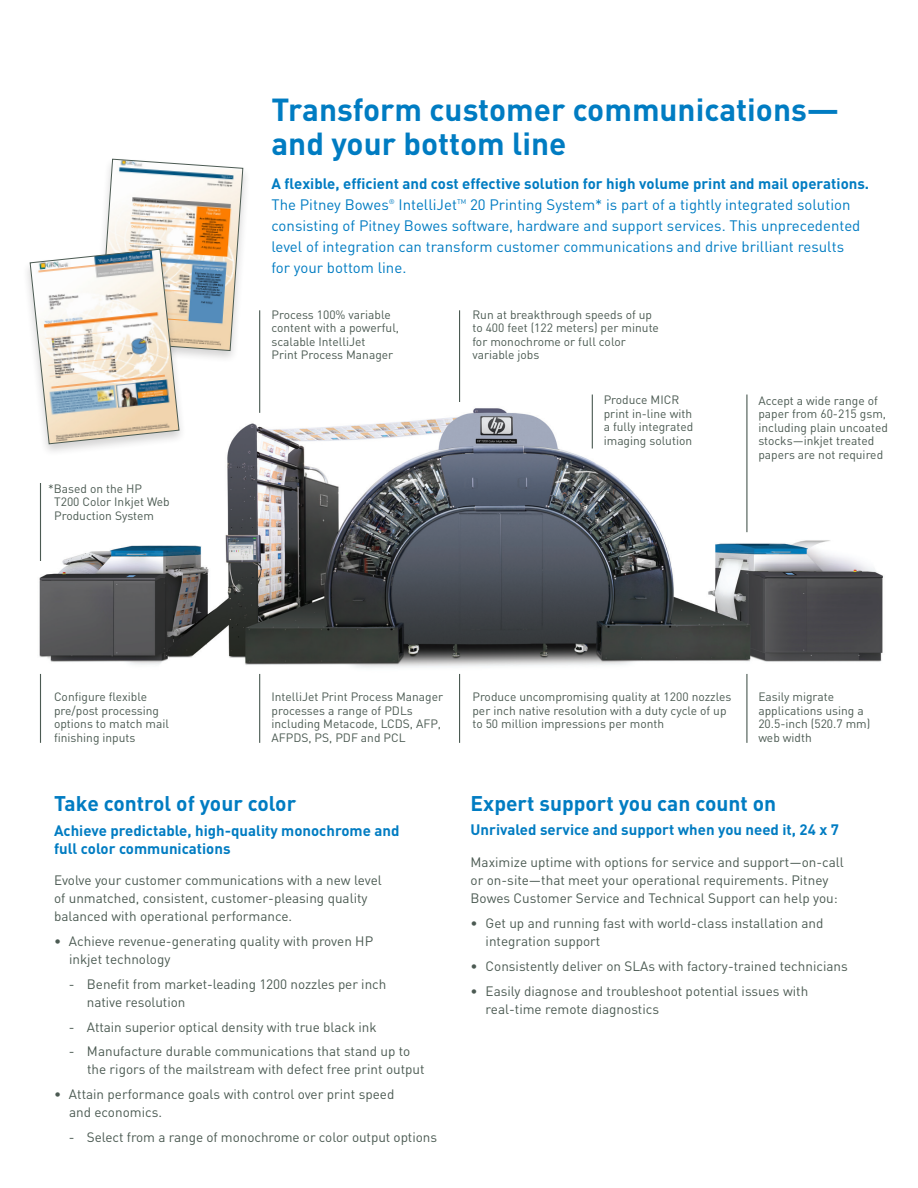
<style>
.page{position:relative;width:918px;height:1188px;background:#fff}
.page>*{position:absolute;margin:0;border:0;box-sizing:border-box;transform-origin:0 0}
.Intro_Copy_Headline{font:700 31.5px/34.5px "DIN";color:#007cc2}
.Body_Copy_Headline{font:700 21px "DIN";color:#007cc2}
.Callout{font:15px/21px "DIN";color:#007cc2}
.Callout-2{font:700 15px/18px "DIN";color:#007cc2}
.Body_Copy_Headline-2{font:700 15px "DIN";color:#007cc2}
.t1{font:13.5px/18px "DIN";color:#4b5a52}
.Callout-3{font:12px/13.5px "DIN";color:#4b5a52}
.Callout-4{font:6.75px "DIN";color:#007cc2}
.s1{font-weight:400}
</style>
<div class="page">
<img style="left:39px;top:392px;width:844px;height:289px">
<div style="left:22px;top:247px;width:165px;height:210px;background:#231f20;opacity:.2"></div>
<svg style="left:30px;top:159px;width:213px;height:285px"></svg>
<hr style="left:459px;top:674px;width:1px;height:69px;background:#4b5a52">
<hr style="left:259px;top:674px;width:1px;height:69px;background:#4b5a52">
<hr style="left:40px;top:674px;width:1px;height:69px;background:#4b5a52">
<hr style="left:40px;top:483px;width:1px;height:78px;background:#4b5a52">
<hr style="left:746px;top:674px;width:1px;height:69px;background:#4b5a52">
<hr style="left:746px;top:395px;width:1px;height:137px;background:#4b5a52">
<hr style="left:592px;top:395px;width:1px;height:54px;background:#4b5a52">
<hr style="left:259px;top:310px;width:1px;height:103px;background:#4b5a52">
<hr style="left:459px;top:310px;width:1px;height:92px;background:#4b5a52">
<p class="Intro_Copy_Headline" style="left:272px;top:91px;width:569px">Transform customer communications— and your bottom line</p>
<p class="Callout-2" style="left:272px;top:173px;width:599px;line-height:21px">A flexible, efficient and cost effective solution for high volume print and mail operations.<br><span class="s1">The Pitney Bowes</span></p>
<p class="Callout-4" style="left:389px;top:198px;width:7px">®</p>
<p class="Callout" style="left:398px;top:194px;width:60px">IntelliJet</p>
<p class="Callout-4" style="left:457px;top:198px;width:11px">TM</p>
<p class="Callout" style="left:272px;top:194px;width:590px;text-indent:199px">20 Printing System* is part of a tightly integrated solution consisting of Pitney Bowes software, hardware and support services. This unprecedented level of integration can transform customer communications and drive brilliant results for your bottom line.</p>
<p class="Callout-3" style="left:54px;top:481px;width:117px;text-indent:-6px">*Based on the HP<br>T200 Color Inkjet Web<br>Production System</p>
<p class="Callout-3" style="left:54px;top:690px;width:117px">Configure flexible pre/post processing options to match mail finishing inputs</p>
<p class="Callout-3" style="left:272px;top:308px;width:129px">Process 100% variable content with a powerful, scalable IntelliJet<br>Print Process Manager</p>
<p class="Callout-3" style="left:472px;top:308px;width:188px">Run at breakthrough speeds of up to 400 feet (122 meters) per minute for monochrome or full color variable jobs</p>
<p class="Callout-3" style="left:604px;top:393px;width:91px">Produce MICR print in-line with a fully integrated imaging solution</p>
<p class="Callout-3" style="left:758px;top:393px;width:131px">Accept a wide range of paper from 60-215 gsm, including plain uncoated stocks—inkjet treated papers are not required</p>
<p class="Callout-3" style="left:272px;top:690px;width:173px">IntelliJet Print Process Manager processes a range of PDLs including Metacode, LCDS, AFP,<br>AFPDS, PS, PDF and PCL</p>
<p class="Callout-3" style="left:472px;top:690px;width:260px">Produce uncompromising quality at 1200 nozzles per inch native resolution with a duty cycle of up to 50 million impressions per month</p>
<p class="Callout-3" style="left:758px;top:690px;width:114px">Easily migrate applications using a<br>20.5-inch (520.7 mm) web width</p>
<p class="Body_Copy_Headline" style="left:54px;top:789px;width:244px">Take control of your color</p>
<p class="Callout-2" style="left:54px;top:821px;width:347px">Achieve predictable, high-quality monochrome and full color communications</p>
<p class="t1" style="left:54px;top:871px;width:329px">Evolve your customer communications with a new level of unmatched, consistent, customer-pleasing quality balanced with operational performance.</p>
<p class="t1" style="left:69px;top:932px;width:306px;text-indent:-15px">• Achieve revenue-generating quality with proven HP inkjet technology</p>
<p class="t1" style="left:87px;top:975px;width:301px;text-indent:-18px">- Benefit from market-leading 1200 nozzles per inch native resolution</p>
<p class="t1" style="left:69px;top:1017px;width:309px">- Attain superior optical density with true black ink</p>
<p class="t1" style="left:87px;top:1042px;width:339px;text-indent:-18px">- Manufacture durable communications that stand up to the rigors of the mailstream with defect free print output</p>
<p class="t1" style="left:69px;top:1085px;width:327px;text-indent:-15px">• Attain performance goals with control over print speed and economics.</p>
<p class="t1" style="left:69px;top:1128px;width:370px">- Select from a range of monochrome or color output options</p>
<p class="Body_Copy_Headline" style="left:471px;top:789px;width:307px">Expert support you can count on</p>
<p class="Body_Copy_Headline-2" style="left:471px;top:820px;width:370px">Unrivaled service and support when you need it, 24 x 7</p>
<p class="t1" style="left:471px;top:852px;width:375px">Maximize uptime with options for service and support—on-call or on-site—that meet your operational requirements. Pitney<br>Bowes Customer Service and Technical Support can help you:</p>
<p class="t1" style="left:486px;top:913px;width:339px;text-indent:-15px">• Get up and running fast with world-class installation and integration support</p>
<p class="t1" style="left:471px;top:956px;width:379px">• Consistently deliver on SLAs with factory-trained technicians</p>
<p class="t1" style="left:486px;top:981px;width:324px;text-indent:-15px">• Easily diagnose and troubleshoot potential issues with real-time remote diagnostics</p>
</div>
